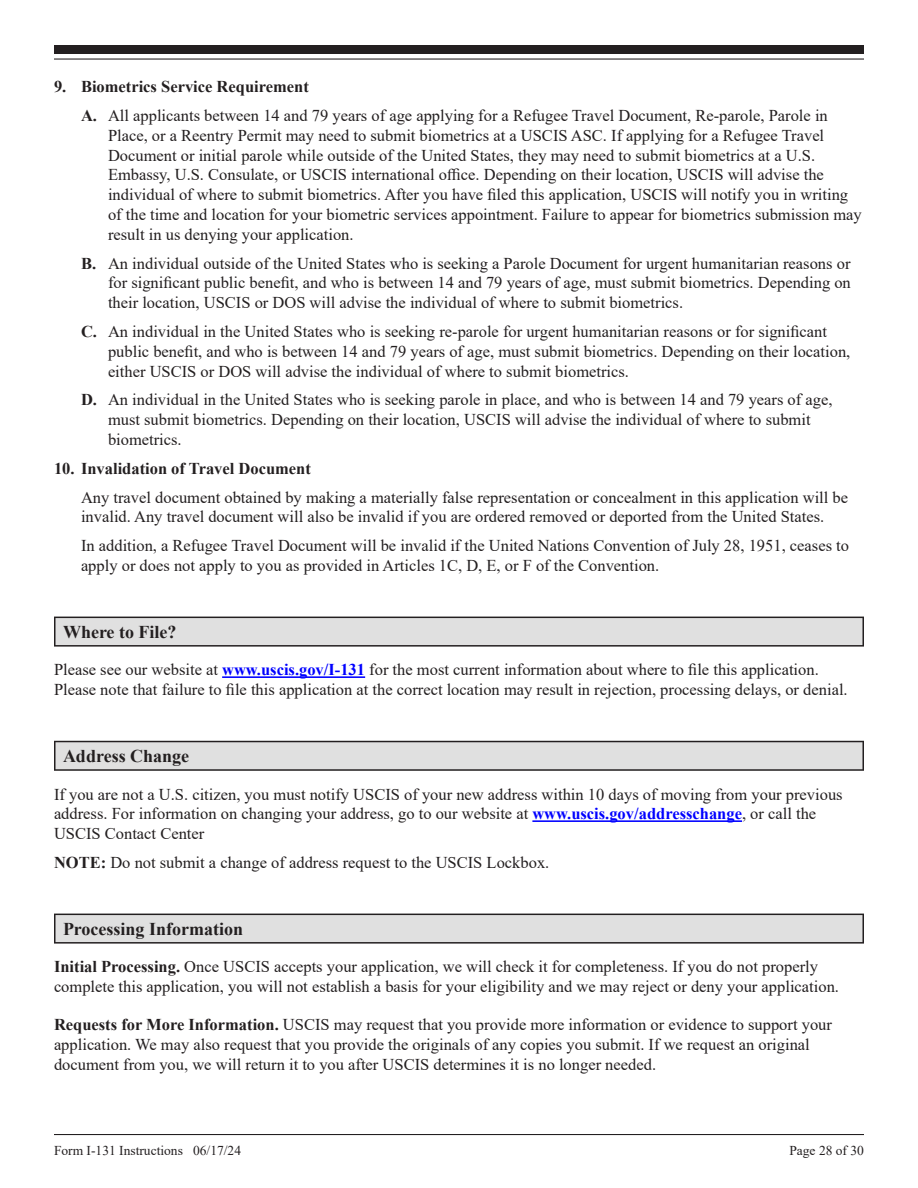
<style>
.page{position:relative;width:918px;height:1188px;background:#fff}
.page>*{position:absolute;margin:0;border:0;box-sizing:border-box;transform-origin:0 0}
.Section_Header_1{font:700 18px "Times New Roman";color:#231f20}
.Subhead_2{font:16.5px/19.8px "Times New Roman";color:#231f20}
.Body_1{font:16.5px/19.8px "Times New Roman";color:#231f20}
.Body_Indent_1{font:16.5px/19.8px "Times New Roman";color:#231f20}
.t1{font:700 16.5px "Times New Roman";color:#231f20}
.Body_Lead-in{font:16.5px "Times New Roman";color:#231f20}
.t2{font:13.5px "Times New Roman";color:#231f20}
.s1{font-weight:700}
.s2{font-weight:700;color:#00f}
</style>
<div class="page">
<hr style="left:54px;top:1134px;width:810px;height:1px;background:#231f20">
<div style="left:54px;top:45px;width:810px;height:9px;background:#231f20"></div>
<hr style="left:54px;top:58px;width:810px;height:2px;background:#231f20">
<svg style="left:54px;top:617px;width:810px;height:30px;background:#474344"></svg>
<div style="left:56px;top:618px;width:806px;height:27px;background:#e0e0e0"></div>
<hr style="left:222px;top:676px;width:143px;height:2px;background:#00f">
<svg style="left:54px;top:741px;width:810px;height:30px;background:#444142"></svg>
<div style="left:56px;top:742px;width:806px;height:27px;background:#e0e0e0"></div>
<hr style="left:532px;top:820px;width:210px;height:2px;background:#00f">
<svg style="left:54px;top:914px;width:810px;height:30px;background:#474344"></svg>
<div style="left:56px;top:915px;width:806px;height:27px;background:#e0e0e0"></div>
<p class="t1" style="left:54px;top:75px;width:256px">9. Biometrics Service Requirement</p>
<p class="Subhead_2" style="left:108px;top:105px;width:755px;text-indent:-27px"><span class="s1">A.</span> All applicants between 14 and 79 years of age applying for a Refugee Travel Document, Re-parole, Parole in Place, or a Reentry Permit may need to submit biometrics at a USCIS ASC. If applying for a Refugee Travel Document or initial parole while outside of the United States, they may need to submit biometrics at a U.S.<br>Embassy, U.S. Consulate, or USCIS international office. Depending on their location, USCIS will advise the individual of where to submit biometrics. After you have filed this application, USCIS will notify you in writing of the time and location for your biometric services appointment. Failure to appear for biometrics submission may result in us denying your application.</p>
<p class="Subhead_2" style="left:108px;top:253px;width:744px;text-align:justify;text-indent:-27px"><span class="s1">B.</span> An individual outside of the United States who is seeking a Parole Document for urgent humanitarian reasons or for significant public benefit, and who is between 14 and 79 years of age, must submit biometrics. Depending on their location, USCIS or DOS will advise the individual of where to submit biometrics.</p>
<p class="Subhead_2" style="left:108px;top:321px;width:744px;text-indent:-27px"><span class="s1">C.</span> An individual in the United States who is seeking re-parole for urgent humanitarian reasons or for significant public benefit, and who is between 14 and 79 years of age, must submit biometrics. Depending on their location, either USCIS or DOS will advise the individual of where to submit biometrics.</p>
<p class="Subhead_2" style="left:108px;top:389px;width:726px;text-indent:-27px"><span class="s1">D.</span> An individual in the United States who is seeking parole in place, and who is between 14 and 79 years of age, must submit biometrics. Depending on their location, USCIS will advise the individual of where to submit biometrics.</p>
<p class="t1" style="left:54px;top:456px;width:258px">10. Invalidation of Travel Document</p>
<p class="Body_Indent_1" style="left:81px;top:487px;width:769px">Any travel document obtained by making a materially false representation or concealment in this application will be invalid. Any travel document will also be invalid if you are ordered removed or deported from the United States.</p>
<p class="Body_Indent_1" style="left:81px;top:535px;width:770px">In addition, a Refugee Travel Document will be invalid if the United Nations Convention of July 28, 1951, ceases to apply or does not apply to you as provided in Articles 1C, D, E, or F of the Convention.</p>
<h1 class="Section_Header_1" style="left:63px;top:619px;width:115px">Where to File?</h1>
<p class="Body_1" style="left:54px;top:659px;width:795px">Please see our website at <span class="s2">www.uscis.gov/I-131</span> for the most current information about where to file this application.<br>Please note that failure to file this application at the correct location may result in rejection, processing delays, or denial.</p>
<h1 class="Section_Header_1" style="left:63px;top:743px;width:128px">Address Change</h1>
<p class="Body_1" style="left:54px;top:784px;width:790px">If you are not a U.S. citizen, you must notify USCIS of your new address within 10 days of moving from your previous address. For information on changing your address, go to our website at <span class="s2">www.uscis.gov/addresschange</span>, or call the<br>USCIS Contact Center</p>
<p class="Body_Lead-in" style="left:54px;top:851px;width:497px"><span class="s1">NOTE:</span> Do not submit a change of address request to the USCIS Lockbox.</p>
<h1 class="Section_Header_1" style="left:63px;top:916px;width:182px">Processing Information</h1>
<p class="Body_1" style="left:54px;top:956px;width:787px"><span class="s1">Initial Processing.</span> Once USCIS accepts your application, we will check it for completeness. If you do not properly complete this application, you will not establish a basis for your eligibility and we may reject or deny your application.</p>
<h3 class="Subhead_2" style="left:54px;top:1014px;width:780px"><span class="s1">Requests for More Information.</span> USCIS may request that you provide more information or evidence to support your application. We may also request that you provide the originals of any copies you submit. If we request an original document from you, we will return it to you after USCIS determines it is no longer needed.</h3>
<p class="t2" style="left:54px;top:1141px;width:189px">Form I-131 Instructions 06/17/24</p>
<p class="t2" style="left:789px;top:1141px;width:76px">Page 28 of 30</p>
</div>
